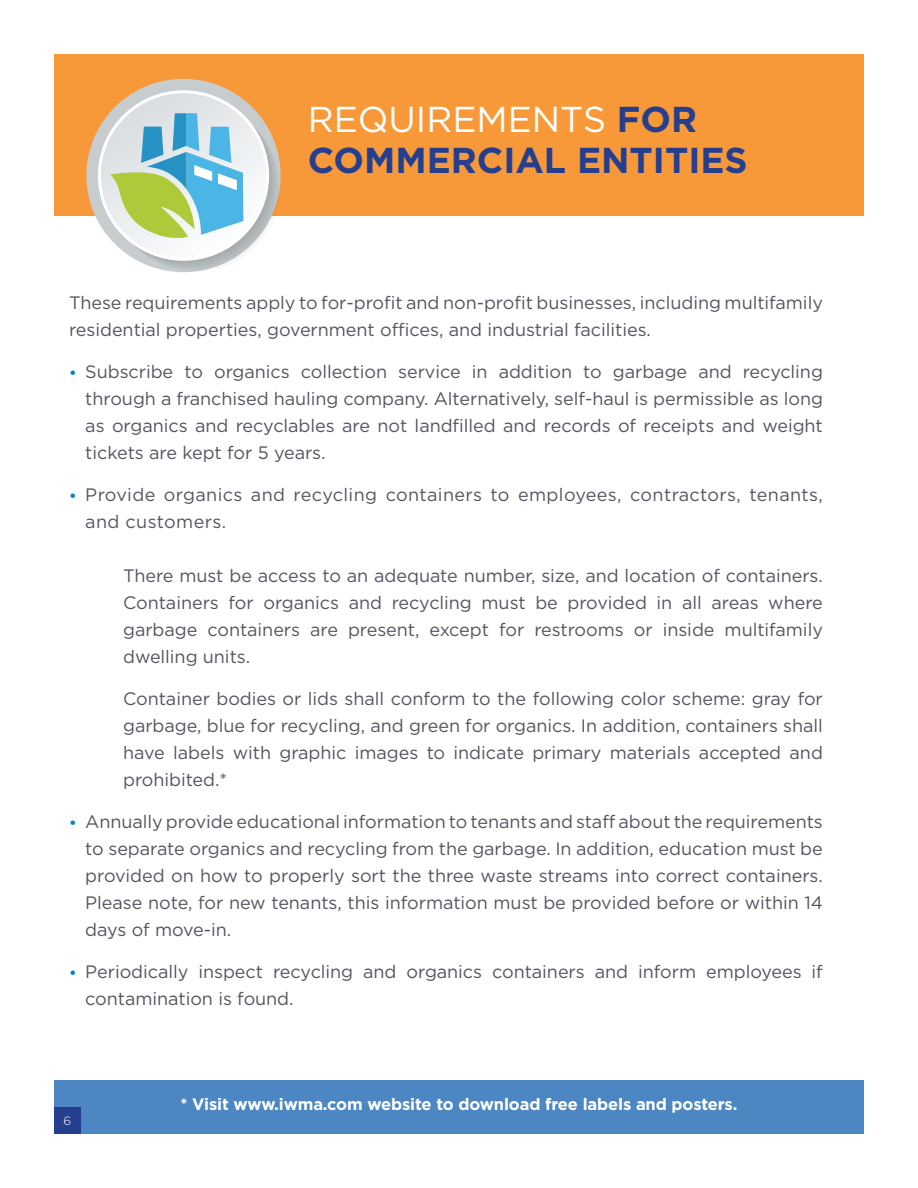
<style>
.page{position:relative;width:918px;height:1188px;background:#fff}
.page>*{position:absolute;margin:0;border:0;box-sizing:border-box;transform-origin:0 0}
.t1{font:700 36px/40.5px "Gotham";color:#253f8e}
.t2{font:18px/27px "Gotham";letter-spacing:-.005em;color:#555561;text-align:justify}
.t3{font:18px/27px "Gotham";letter-spacing:.02em;color:#555561}
.t4{font:700 16.5px "Gotham";letter-spacing:-.01em;color:#fff}
.t5{font:300 12px "Gotham";color:#fff}
.s1{font-weight:400;color:#fff}
.s2{font-weight:700;font-size:15px;color:#0082c5}
</style>
<div class="page">
<div style="left:54px;top:54px;width:810px;height:162px;background:#f79938"></div>
<svg style="left:86px;top:79px;width:195px;height:193px;background:#c6c9ca"></svg>
<svg style="left:99px;top:92px;width:169px;height:167px"></svg>
<svg style="left:110px;top:113px;width:133px;height:129px;background:#a4cfc3"></svg>
<div style="left:54px;top:1080px;width:810px;height:54px;background:#4c87c3"></div>
<div style="left:54px;top:1107px;width:27px;height:27px;background:#253f8e"></div>
<h1 class="t1" style="left:308px;top:99px;width:441px"><span class="s1">REQUIREMENTS</span> FOR<br>COMMERCIAL ENTITIES</h1>
<p class="t2" style="left:69px;top:289px;width:755px">These requirements apply to for-profit and non-profit businesses, including multifamily residential properties, government offices, and industrial facilities.</p>
<p class="t2" style="left:85px;top:358px;width:739px;text-indent:-16px"><span class="s2">•</span> Subscribe to organics collection service in addition to garbage and recycling through a franchised hauling company. Alternatively, self-haul is permissible as long as organics and recyclables are not landfilled and records of receipts and weight tickets are kept for 5 years.</p>
<p class="t3" style="left:85px;top:481px;width:739px;text-indent:-16px"><span class="s2">•</span> Provide organics and recycling containers to employees, contractors, tenants, and customers.</p>
<p class="t2" style="left:123px;top:562px;width:701px">There must be access to an adequate number, size, and location of containers.<br>Containers for organics and recycling must be provided in all areas where garbage containers are present, except for restrooms or inside multifamily dwelling units.</p>
<p class="t2" style="left:123px;top:685px;width:701px">Container bodies or lids shall conform to the following color scheme: gray for garbage, blue for recycling, and green for organics. In addition, containers shall have labels with graphic images to indicate primary materials accepted and prohibited.*</p>
<p class="t2" style="left:85px;top:808px;width:739px;text-indent:-16px"><span class="s2">•</span> Annually provide educational information to tenants and staff about the requirements to separate organics and recycling from the garbage. In addition, education must be provided on how to properly sort the three waste streams into correct containers.<br>Please note, for new tenants, this information must be provided before or within 14 days of move-in.</p>
<p class="t2" style="left:85px;top:958px;width:739px;text-indent:-16px"><span class="s2">•</span> Periodically inspect recycling and organics containers and inform employees if contamination is found.</p>
<p class="t5" style="left:64px;top:1113px;width:9px">6</p>
<p class="t4" style="left:180px;top:1095px;width:559px">* Visit www.iwma.com website to download free labels and posters.</p>
</div>
